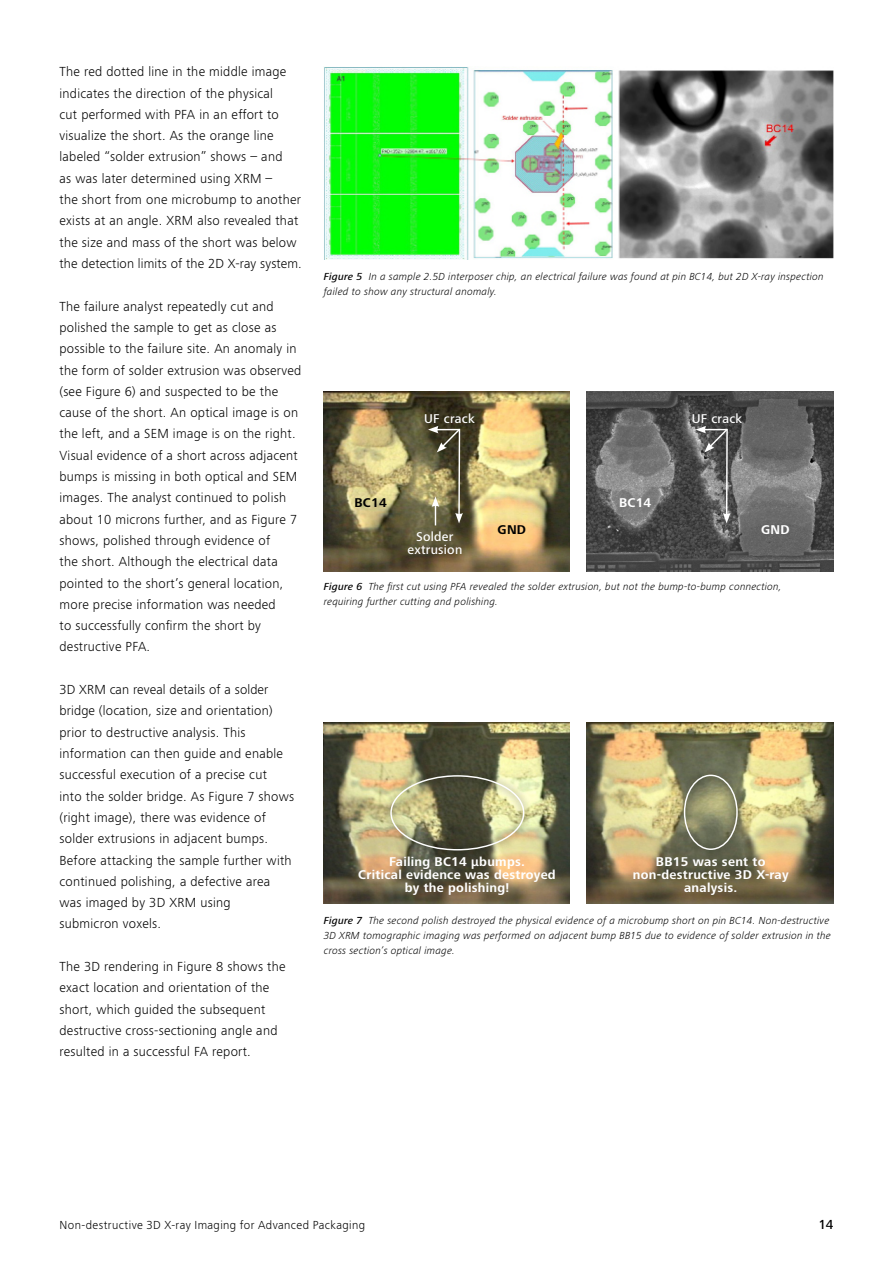
<style>
.page{position:relative;width:893px;height:1263px;background:#fff}
.page>*{position:absolute;margin:0;border:0;box-sizing:border-box;transform-origin:0 0}
.t1{font:300 13.5px/21.3px "ZEISS Frutiger Next W1 G";letter-spacing:.02em;color:#000}
.t2{font:500 13.5px "ZEISS Frutiger Next W1 G";color:#000}
.t3{font:700 13.05px/13px "ZEISS Frutiger Next W1 G";letter-spacing:.02em;color:#fff;text-align:center}
.t4{font:500 13.05px/13px "ZEISS Frutiger Next W1 G";letter-spacing:.02em;color:#fff;text-align:center}
.t5{font:700 13.05px "ZEISS Frutiger Next W1 G";letter-spacing:.02em;color:#000}
.t6{font:300 12px "ZEISS Frutiger Next W1 G";letter-spacing:.03em;color:#000}
.t7{font:italic 300 10.5px/15px "ZEISS Frutiger Next W1 G";letter-spacing:.02em;color:#000}
.s1{font-family:"ZEISS Frutiger Next W1 G Med It";font-weight:400;font-style:normal}
</style>
<div class="page">
<img style="left:324px;top:67px;width:510px;height:193px">
<img style="left:324px;top:391px;width:246px;height:181px">
<img style="left:587px;top:391px;width:246px;height:181px">
<svg style="left:432px;top:496px;width:7px;height:29px"></svg>
<hr style="left:458px;top:429px;width:2px;height:86px;background:#fff">
<svg style="left:455px;top:513px;width:8px;height:10px"></svg>
<hr style="left:726px;top:429px;width:2px;height:86px;background:#fff">
<svg style="left:723px;top:513px;width:7px;height:10px"></svg>
<svg style="left:428px;top:426px;width:33px;height:26px"></svg>
<svg style="left:696px;top:426px;width:33px;height:26px"></svg>
<img style="left:324px;top:723px;width:246px;height:181px">
<img style="left:587px;top:723px;width:246px;height:181px">
<div style="left:382px;top:767px;width:150px;height:92px;background:#000;opacity:.75"></div>
<div style="left:676px;top:767px;width:70px;height:91px;background:#000;opacity:.75"></div>
<div style="left:684px;top:775px;width:54px;height:75px;border:1px solid #fff;border-radius:50%"></div>
<p class="t1" style="left:60px;top:60px;width:244px">The red dotted line in the middle image indicates the direction of the physical<br>cut performed with PFA in an effort to visualize the short. As the orange line labeled “solder extrusion” shows – and<br>as was later determined using XRM –<br>the short from one microbump to another exists at an angle. XRM also revealed that the size and mass of the short was below the detection limits of the 2D X-ray system.</p>
<p class="t1" style="left:60px;top:295px;width:243px">The failure analyst repeatedly cut and polished the sample to get as close as possible to the failure site. An anomaly in the form of solder extrusion was observed (see Figure 6) and suspected to be the cause of the short. An optical image is on the left, and a SEM image is on the right.<br>Visual evidence of a short across adjacent bumps is missing in both optical and SEM images. The analyst continued to polish about 10 microns further, and as Figure 7 shows, polished through evidence of<br>the short. Although the electrical data pointed to the short’s general location, more precise information was needed<br>to successfully confirm the short by destructive PFA.</p>
<p class="t1" style="left:60px;top:678px;width:236px">3D XRM can reveal details of a solder bridge (location, size and orientation) prior to destructive analysis. This information can then guide and enable successful execution of a precise cut<br>into the solder bridge. As Figure 7 shows (right image), there was evidence of solder extrusions in adjacent bumps.<br>Before attacking the sample further with continued polishing, a defective area was imaged by 3D XRM using<br>submicron voxels.</p>
<p class="t1" style="left:60px;top:955px;width:228px">The 3D rendering in Figure 8 shows the exact location and orientation of the short, which guided the subsequent destructive cross-sectioning angle and resulted in a successful FA report.</p>
<p class="t7" style="left:324px;top:268px;width:501px"><span class="s1">Figure 5</span> In a sample 2.5D interposer chip, an electrical failure was found at pin BC14, but 2D X-ray inspection failed to show any structural anomaly.</p>
<p class="t4" style="left:424px;top:412px;width:52px">UF crack</p>
<p class="t4" style="left:692px;top:412px;width:52px">UF crack</p>
<p class="t5" style="left:354px;top:494px;width:34px">BC14</p>
<p class="t3" style="left:619px;top:496px;width:34px">BC14</p>
<p class="t5" style="left:498px;top:520px;width:30px">GND</p>
<p class="t3" style="left:761px;top:522px;width:30px">GND</p>
<p class="t4" style="left:407px;top:529px;width:56px">Solder extrusion</p>
<p class="t7" style="left:324px;top:579px;width:459px"><span class="s1">Figure 6</span> The first cut using PFA revealed the solder extrusion, but not the bump-to-bump connection, requiring further cutting and polishing.</p>
<p class="t3" style="left:358px;top:854px;width:199px">Failing BC14 µbumps.<br>Critical evidence was destroyed by the polishing!</p>
<p class="t3" style="left:633px;top:854px;width:157px">BB15 was sent to non-destructive 3D X-ray analysis.</p>
<p class="t7" style="left:324px;top:913px;width:509px"><span class="s1">Figure 7</span> The second polish destroyed the physical evidence of a microbump short on pin BC14. Non-destructive<br>3D XRM tomographic imaging was performed on adjacent bump BB15 due to evidence of solder extrusion in the cross section’s optical image.</p>
<p class="t6" style="left:60px;top:1217px;width:307px">Non-destructive 3D X-ray Imaging for Advanced Packaging</p>
<p class="t2" style="left:819px;top:1215px;width:16px">14</p>
</div>
